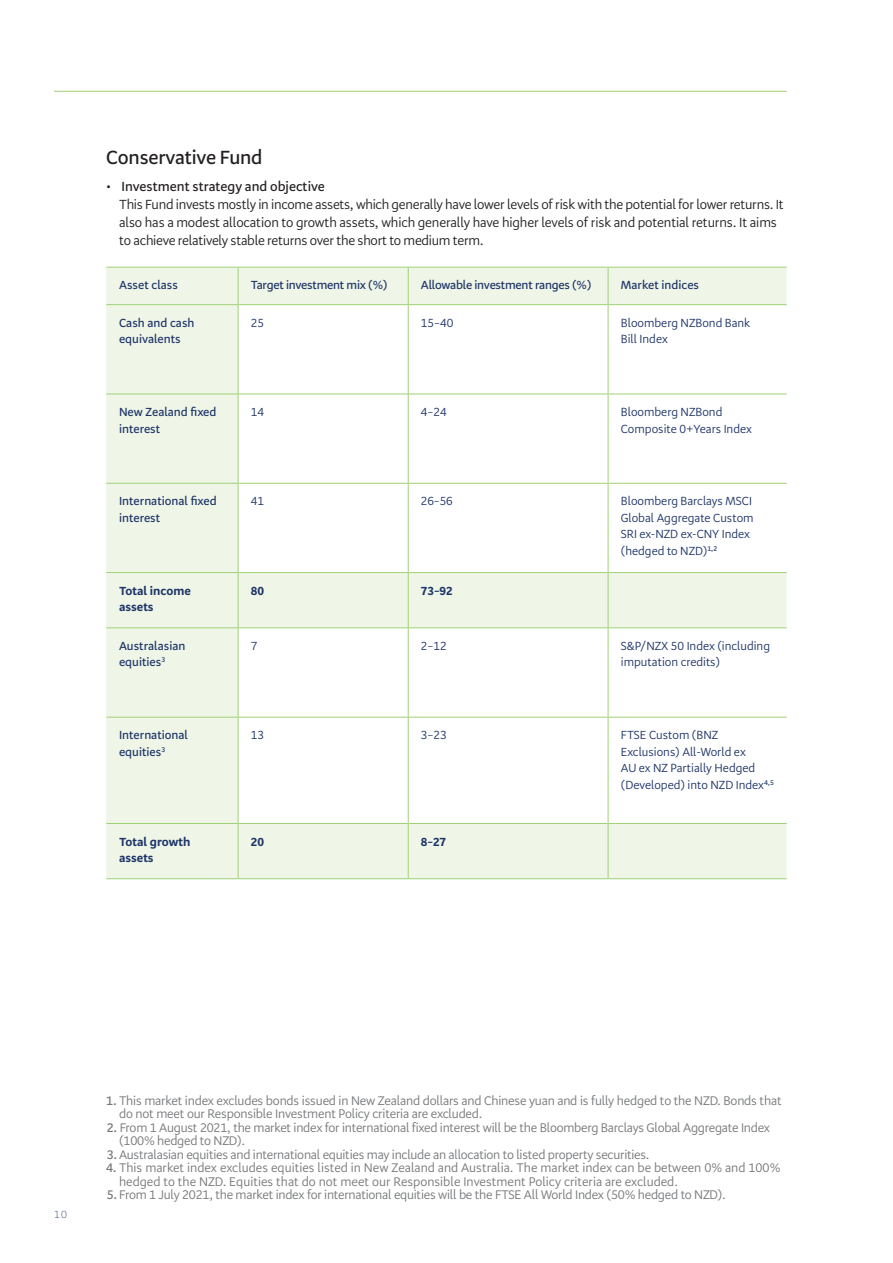
<style>
.page{position:relative;width:893px;height:1263px;background:#fff}
.page>*{position:absolute;margin:0;border:0;box-sizing:border-box;transform-origin:0 0}
.Body_copy{font:600 19.5px "Serrano Pro";letter-spacing:-.01em;color:#231f20}
.Body_copy_BULLETED{font:13.5px/18px "Serrano Pro";letter-spacing:-.02em;color:#231f20}
.Footnote_body_line{font:12.75px/13.5px "Serrano Pro";letter-spacing:-.02em;color:#76787b}
.Footnote_body_line-2{font:12.75px/13.5px "Serrano Pro";color:#76787b}
.Table_body{font:12px/16.5px "Serrano Pro";color:#1e3468}
.Table_heading{font:600 12px/16.5px "Serrano Pro";color:#1e3468}
.Table_heading-2{font:600 12px "Serrano Pro";letter-spacing:-.02em;color:#1e3468}
.Table_heading-3{font:700 12px/16.5px "Serrano Pro";color:#1e3468}
.Table_body-2{font:700 12px "Serrano Pro";letter-spacing:-.01em;color:#1e3468}
.t1{font:300 10.5px "Serrano Pro";color:#1e3468}
.s1{font-weight:600}
</style>
<div class="page">
<hr style="left:54px;top:91px;width:733px;height:1px;background:#a1d076">
<div style="left:106px;top:268px;width:681px;height:610px;background:#eff6e7"></div>
<svg style="left:239px;top:305px;width:548px;height:518px"></svg>
<hr style="left:238px;top:267px;width:1px;height:37px;background:#a1d076">
<hr style="left:238px;top:304px;width:1px;height:90px;background:#a1d076">
<hr style="left:238px;top:394px;width:1px;height:89px;background:#a1d076">
<hr style="left:238px;top:483px;width:1px;height:90px;background:#a1d076">
<hr style="left:238px;top:573px;width:1px;height:55px;background:#a1d076">
<hr style="left:238px;top:628px;width:1px;height:89px;background:#a1d076">
<hr style="left:238px;top:717px;width:1px;height:106px;background:#a1d076">
<hr style="left:238px;top:823px;width:1px;height:56px;background:#a1d076">
<hr style="left:408px;top:267px;width:1px;height:37px;background:#a1d076">
<hr style="left:408px;top:304px;width:1px;height:90px;background:#a1d076">
<hr style="left:408px;top:394px;width:1px;height:89px;background:#a1d076">
<hr style="left:408px;top:483px;width:1px;height:90px;background:#a1d076">
<hr style="left:408px;top:573px;width:1px;height:55px;background:#a1d076">
<hr style="left:408px;top:628px;width:1px;height:89px;background:#a1d076">
<hr style="left:408px;top:717px;width:1px;height:106px;background:#a1d076">
<hr style="left:408px;top:823px;width:1px;height:56px;background:#a1d076">
<hr style="left:608px;top:267px;width:1px;height:37px;background:#a1d076">
<hr style="left:608px;top:304px;width:1px;height:90px;background:#a1d076">
<hr style="left:608px;top:394px;width:1px;height:89px;background:#a1d076">
<hr style="left:608px;top:483px;width:1px;height:90px;background:#a1d076">
<hr style="left:608px;top:573px;width:1px;height:55px;background:#a1d076">
<hr style="left:608px;top:628px;width:1px;height:89px;background:#a1d076">
<hr style="left:608px;top:717px;width:1px;height:106px;background:#a1d076">
<hr style="left:608px;top:823px;width:1px;height:56px;background:#a1d076">
<hr style="left:106px;top:267px;width:132px;height:1px;background:#a1d076">
<hr style="left:238px;top:267px;width:170px;height:1px;background:#a1d076">
<hr style="left:409px;top:267px;width:199px;height:1px;background:#a1d076">
<hr style="left:608px;top:267px;width:179px;height:1px;background:#a1d076">
<hr style="left:106px;top:304px;width:132px;height:1px;background:#a1d076">
<hr style="left:238px;top:304px;width:170px;height:1px;background:#a1d076">
<hr style="left:409px;top:304px;width:199px;height:1px;background:#a1d076">
<hr style="left:608px;top:304px;width:179px;height:1px;background:#a1d076">
<hr style="left:106px;top:394px;width:132px;height:1px;background:#a1d076">
<hr style="left:238px;top:394px;width:170px;height:1px;background:#a1d076">
<hr style="left:409px;top:394px;width:199px;height:1px;background:#a1d076">
<hr style="left:608px;top:394px;width:179px;height:1px;background:#a1d076">
<hr style="left:106px;top:483px;width:132px;height:1px;background:#a1d076">
<hr style="left:238px;top:483px;width:170px;height:1px;background:#a1d076">
<hr style="left:409px;top:483px;width:199px;height:1px;background:#a1d076">
<hr style="left:608px;top:483px;width:179px;height:1px;background:#a1d076">
<hr style="left:106px;top:572px;width:132px;height:1px;background:#a1d076">
<hr style="left:238px;top:572px;width:170px;height:1px;background:#a1d076">
<hr style="left:409px;top:572px;width:199px;height:1px;background:#a1d076">
<hr style="left:608px;top:572px;width:179px;height:1px;background:#a1d076">
<hr style="left:106px;top:627px;width:132px;height:1px;background:#a1d076">
<hr style="left:238px;top:627px;width:170px;height:1px;background:#a1d076">
<hr style="left:409px;top:627px;width:199px;height:1px;background:#a1d076">
<hr style="left:608px;top:627px;width:179px;height:1px;background:#a1d076">
<hr style="left:106px;top:717px;width:132px;height:1px;background:#a1d076">
<hr style="left:238px;top:717px;width:170px;height:1px;background:#a1d076">
<hr style="left:409px;top:717px;width:199px;height:1px;background:#a1d076">
<hr style="left:608px;top:717px;width:179px;height:1px;background:#a1d076">
<hr style="left:106px;top:823px;width:132px;height:1px;background:#a1d076">
<hr style="left:238px;top:823px;width:170px;height:1px;background:#a1d076">
<hr style="left:409px;top:823px;width:199px;height:1px;background:#a1d076">
<hr style="left:608px;top:823px;width:179px;height:1px;background:#a1d076">
<hr style="left:106px;top:878px;width:132px;height:1px;background:#a1d076">
<hr style="left:238px;top:878px;width:170px;height:1px;background:#a1d076">
<hr style="left:409px;top:878px;width:199px;height:1px;background:#a1d076">
<hr style="left:608px;top:878px;width:179px;height:1px;background:#a1d076">
<p class="Body_copy" style="left:106px;top:146px;width:158px">Conservative Fund</p>
<p class="Body_copy_BULLETED" style="left:119px;top:177px;width:666px;text-indent:-13px">• <span class="s1">Investment strategy and objective<br></span>This Fund invests mostly in income assets, which generally have lower levels of risk with the potential for lower returns. It also has a modest allocation to growth assets, which generally have higher levels of risk and potential returns. It aims to achieve relatively stable returns over the short to medium term.</p>
<p class="Table_heading" style="left:119px;top:277px;width:60px">Asset class</p>
<p class="Table_heading-2" style="left:251px;top:278px;width:138px">Target investment mix (%)</p>
<p class="Table_heading-2" style="left:421px;top:278px;width:172px">Allowable investment ranges (%)</p>
<p class="Table_heading" style="left:621px;top:277px;width:80px">Market indices</p>
<p class="Table_heading" style="left:119px;top:315px;width:77px">Cash and cash equivalents</p>
<p class="Table_body" style="left:251px;top:315px;width:15px">25</p>
<p class="Table_body" style="left:421px;top:315px;width:34px">15–40</p>
<p class="Table_body" style="left:621px;top:315px;width:131px">Bloomberg NZBond Bank<br>Bill Index</p>
<p class="Table_heading" style="left:119px;top:404px;width:99px">New Zealand fixed interest</p>
<p class="Table_body" style="left:251px;top:404px;width:15px">14</p>
<p class="Table_body" style="left:421px;top:404px;width:27px">4–24</p>
<p class="Table_body" style="left:621px;top:404px;width:133px">Bloomberg NZBond<br>Composite 0+Years Index</p>
<p class="Table_heading" style="left:119px;top:493px;width:99px">International fixed interest</p>
<p class="Table_body" style="left:251px;top:493px;width:15px">41</p>
<p class="Table_body" style="left:421px;top:493px;width:33px">26–56</p>
<p class="Table_body" style="left:621px;top:493px;width:134px">Bloomberg Barclays MSCI<br>Global Aggregate Custom<br>SRI ex-NZD ex-CNY Index (hedged to NZD)<sup>1,2</sup></p>
<p class="Table_heading-3" style="left:119px;top:583px;width:73px">Total income assets</p>
<p class="Table_body-2" style="left:251px;top:584px;width:15px">80</p>
<p class="Table_body-2" style="left:421px;top:584px;width:33px">73–92</p>
<p class="Table_heading" style="left:119px;top:638px;width:68px">Australasian equities<sup>3</sup></p>
<p class="Table_body" style="left:251px;top:638px;width:8px">7</p>
<p class="Table_body" style="left:421px;top:638px;width:27px">2–12</p>
<p class="Table_body" style="left:621px;top:638px;width:151px">S&amp;P/NZX 50 Index (including imputation credits)</p>
<p class="Table_heading" style="left:119px;top:727px;width:71px">International equities<sup>3</sup></p>
<p class="Table_body" style="left:251px;top:727px;width:15px">13</p>
<p class="Table_body" style="left:421px;top:727px;width:27px">3–23</p>
<p class="Table_body" style="left:621px;top:727px;width:155px">FTSE Custom (BNZ<br>Exclusions) All-World ex<br>AU ex NZ Partially Hedged (Developed) into NZD Index<sup>4,5</sup></p>
<p class="Table_heading-3" style="left:119px;top:833px;width:73px">Total growth assets</p>
<p class="Table_body-2" style="left:251px;top:834px;width:15px">20</p>
<p class="Table_body-2" style="left:421px;top:834px;width:27px">8–27</p>
<p class="t1" style="left:54px;top:1209px;width:14px">10</p>
<p class="Footnote_body_line" style="left:119px;top:1094px;width:664px;text-indent:-13px"><span class="s1">1.</span> This market index excludes bonds issued in New Zealand dollars and Chinese yuan and is fully hedged to the NZD. Bonds that do not meet our Responsible Investment Policy criteria are excluded.</p>
<p class="Footnote_body_line" style="left:107px;top:1121px;width:665px"><span class="s1">2.</span> From 1 August 2021, the market index for international fixed interest will be the Bloomberg Barclays Global Aggregate Index</p>
<p class="Footnote_body_line" style="left:119px;top:1134px;width:128px">(100% hedged to NZD).</p>
<p class="Footnote_body_line" style="left:107px;top:1148px;width:544px"><span class="s1">3.</span> Australasian equities and international equities may include an allocation to listed property securities.</p>
<p class="Footnote_body_line-2" style="left:119px;top:1161px;width:663px;text-indent:-13px"><span class="s1">4.</span> This market index excludes equities listed in New Zealand and Australia. The market index can be between 0% and 100% hedged to the NZD. Equities that do not meet our Responsible Investment Policy criteria are excluded.</p>
<p class="Footnote_body_line" style="left:107px;top:1188px;width:621px"><span class="s1">5.</span> From 1 July 2021, the market index for international equities will be the FTSE All World Index (50% hedged to NZD).</p>
</div>
